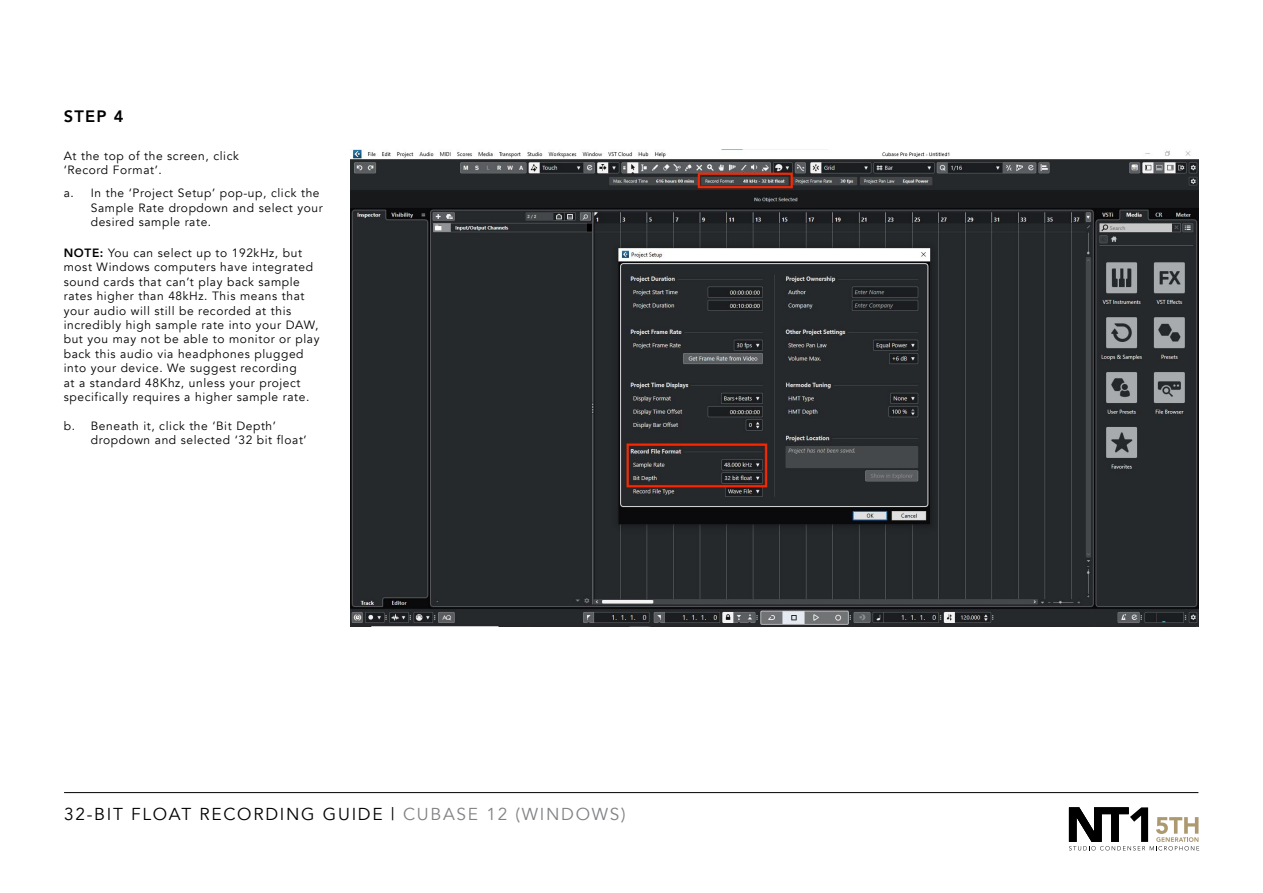
<style>
.page{position:relative;width:1263px;height:893px;background:#fff}
.page>*{position:absolute;margin:0;border:0;box-sizing:border-box;transform-origin:0 0}
.t1{font:17.25px "Avenir";letter-spacing:.1em;color:#000}
.t2{font:800 16.5px "Avenir";color:#000}
.t3{font:12px/14.4px "Avenir";letter-spacing:.05em;color:#000}
.s1{font-weight:800}
.s2{color:#808285}
</style>
<div class="page">
<hr style="left:64px;top:792px;width:1134px;height:1px;background:#000">
<svg style="left:1069px;top:807px;width:130px;height:43px"></svg>
<img style="left:350px;top:150px;width:848px;height:477px">
<h2 class="t2" style="left:64px;top:103px;width:61px">STEP 4</h2>
<p class="t3" style="left:64px;top:149px;width:177px">At the top of the screen, click ‘Record Format’.</p>
<p class="t3" style="left:91px;top:186px;width:233px;text-indent:-27px">a. In the ‘Project Setup’ pop-up, click the<br>Sample Rate dropdown and select your desired sample rate.</p>
<p class="t3" style="left:64px;top:246px;width:257px"><span class="s1">NOTE:</span> You can select up to 192kHz, but most Windows computers have integrated sound cards that can’t play back sample rates higher than 48kHz. This means that your audio will still be recorded at this incredibly high sample rate into your DAW, but you may not be able to monitor or play back this audio via headphones plugged into your device. We suggest recording<br>at a standard 48Khz, unless your project specifically requires a higher sample rate.</p>
<p class="t3" style="left:91px;top:419px;width:217px;text-indent:-27px">b. Beneath it, click the ‘Bit Depth’ dropdown and selected ‘32 bit float’</p>
<h1 class="t1" style="left:64px;top:804px;width:563px">32-BIT FLOAT RECORDING GUIDE | <span class="s2">CUBASE 12 (WINDOWS)</span></h1>
</div>
